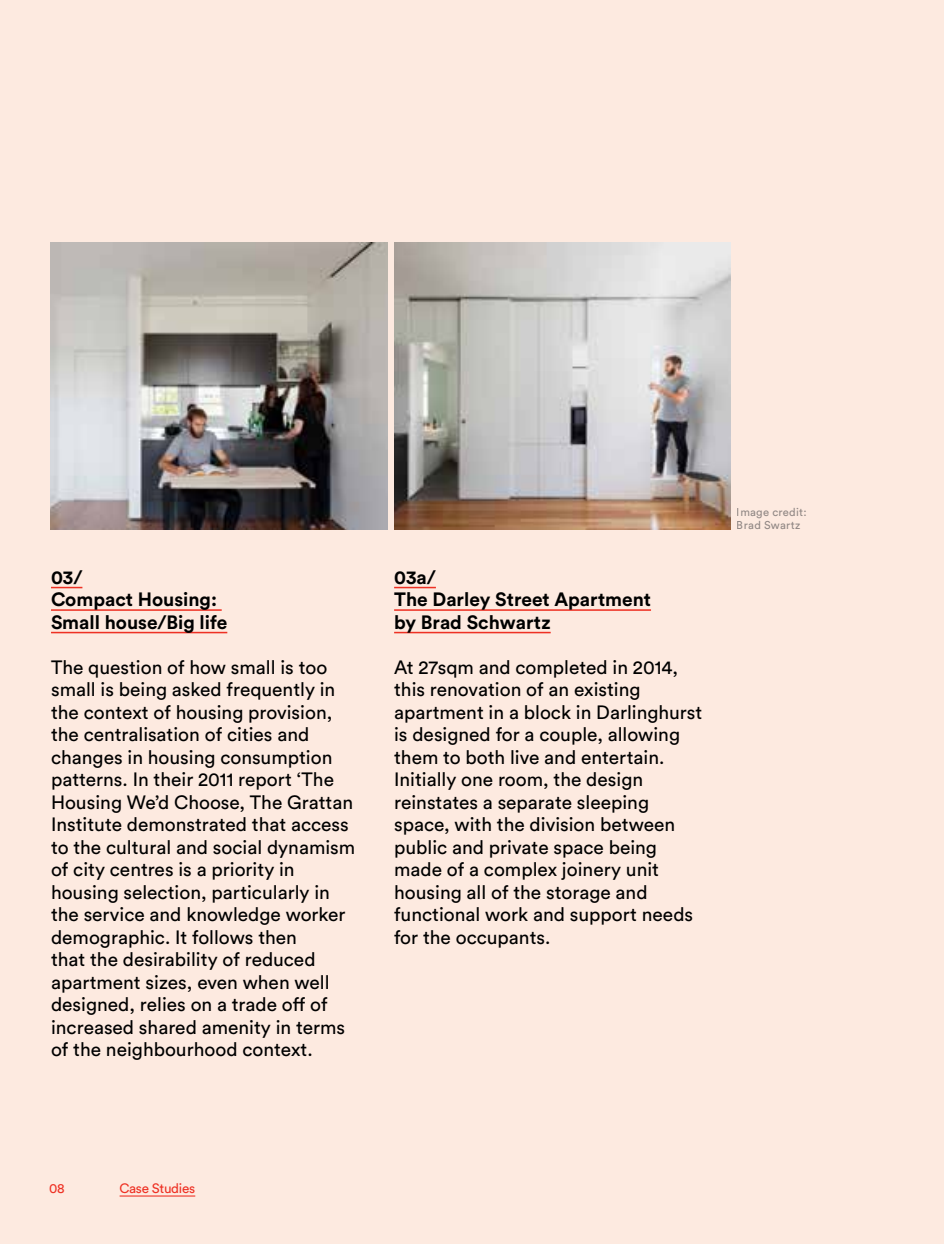
<style>
.page{position:relative;width:944px;height:1244px;background:#fdeae0}
.page>*{position:absolute;margin:0;border:0;box-sizing:border-box;transform-origin:0 0}
.t1{font:19.12px/22.5px "Circular Std";color:#000}
.t2{font:700 19.12px/22.5px "Circular Std";color:#000}
.t3{font:13.5px "Circular Std";letter-spacing:-.025em;color:#ee3124}
.t4{font:11.25px/13.5px "Circular Std";letter-spacing:.02em;color:#939598}
</style>
<div class="page">
<hr style="left:51px;top:587px;width:31px;height:1px;background:#ee3124">
<hr style="left:51px;top:609px;width:171px;height:2px;background:#ee3124">
<hr style="left:51px;top:632px;width:176px;height:1px;background:#ee3124">
<hr style="left:394px;top:587px;width:42px;height:1px;background:#ee3124">
<hr style="left:394px;top:609px;width:257px;height:2px;background:#ee3124">
<hr style="left:394px;top:632px;width:157px;height:1px;background:#ee3124">
<img style="left:51px;top:242px;width:336px;height:287px">
<img style="left:394px;top:242px;width:336px;height:287px">
<hr style="left:120px;top:1195px;width:75px;height:1px;background:#ee3124">
<p class="t2" style="left:51px;top:565px;width:178px">03/<br>Compact Housing:<br>Small house/Big life</p>
<p class="t1" style="left:51px;top:655px;width:306px">The question of how small is too small is being asked frequently in the context of housing provision, the centralisation of cities and changes in housing consumption patterns. In their 2011 report ‘The Housing We’d Choose, The Grattan Institute demonstrated that access to the cultural and social dynamism of city centres is a priority in housing selection, particularly in the service and knowledge worker demographic. It follows then<br>that the desirability of reduced apartment sizes, even when well designed, relies on a trade off of increased shared amenity in terms of the neighbourhood context.</p>
<p class="t2" style="left:394px;top:565px;width:258px">03a/<br>The Darley Street Apartment by Brad Schwartz</p>
<p class="t1" style="left:394px;top:655px;width:310px">At 27sqm and completed in 2014, this renovation of an existing apartment in a block in Darlinghurst is designed for a couple, allowing them to both live and entertain.<br>Initially one room, the design reinstates a separate sleeping space, with the division between public and private space being made of a complex joinery unit housing all of the storage and functional work and support needs for the occupants.</p>
<p class="t4" style="left:737px;top:505px;width:71px">Image credit:<br>Brad Swartz</p>
<p class="t3" style="left:49px;top:1180px;width:17px">08</p>
<p class="t3" style="left:120px;top:1180px;width:77px">Case Studies</p>
</div>
